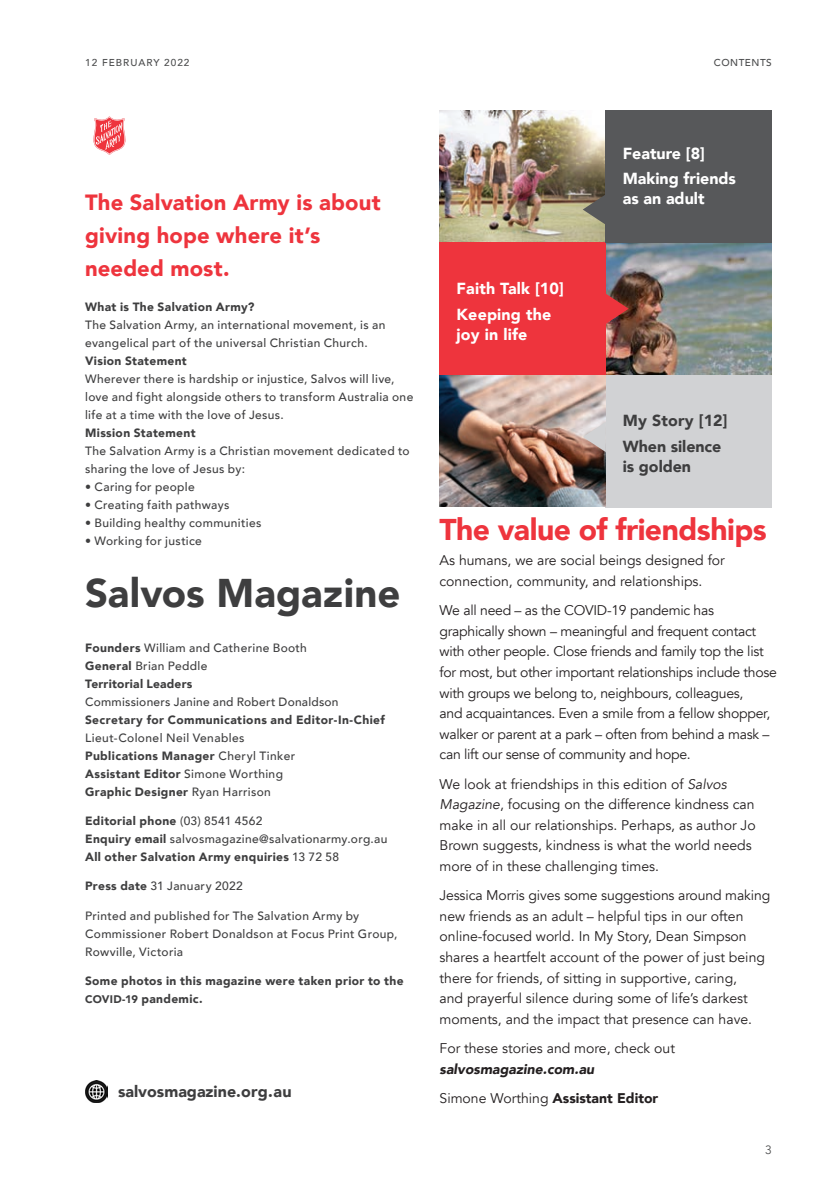
<style>
.page{position:relative;width:840px;height:1191px;background:#fff}
.page>*{position:absolute;margin:0;border:0;box-sizing:border-box;transform-origin:0 0}
.t1{font:900 40px "Avenir";color:#3e3e3f}
.Salvos_Header{font:900 30px "Avenir";letter-spacing:-.02em;color:#ee343d}
.Salvos_Header-2{font:900 22px/33px "Avenir";letter-spacing:.005em;color:#ee343d}
.Contents{font:900 16px/20px "Avenir";color:#fff}
.Contents-2{font:900 16px/20px "Avenir";letter-spacing:-.005em;color:#3e3e3f}
.Gotham_Book_Body_Tex{font:900 16px "Avenir";color:#3e3e3f}
.Editorial_text{font:14px/20.6px "Avenir";color:#231f20}
.Editorial_text-2{font:14px/20.6px "Avenir";letter-spacing:-.02em;color:#231f20}
.Editorial_text-3{font:900 14px "Avenir";color:#231f20}
.Editorial_Details{font:500 12px/18px "Avenir";letter-spacing:.03em;color:#3e3e3f}
.Editorial_Details-2{font:900 12px/18px "Avenir";letter-spacing:.03em;color:#3e3e3f}
.t2{font:12px "Avenir";color:#4b4c4d}
.Page_name_-_Right{font:500 10px "Avenir";letter-spacing:.05em;color:#4b4c4d}
.s1{font-weight:900}
.s2{font-weight:500}
.s3{font-size:11px}
.s4{font-style:italic}
.s5{font-weight:900;font-style:italic}
.s6{font-weight:400}
</style>
<div class="page">
<svg style="left:93px;top:117px;width:32px;height:38px"></svg>
<img style="left:85px;top:1080px;width:22px;height:22px">
<img style="left:605px;top:243px;width:166px;height:132px">
<div style="left:605px;top:375px;width:166px;height:132px;background:#d1d2d4"></div>
<img style="left:439px;top:375px;width:166px;height:132px">
<img style="left:439px;top:110px;width:166px;height:133px">
<div style="left:439px;top:243px;width:166px;height:132px;background:#ee343d"></div>
<div style="left:605px;top:110px;width:166px;height:133px;background:#57585a"></div>
<svg style="left:605px;top:293px;width:23px;height:31px"></svg>
<svg style="left:582px;top:422px;width:23px;height:30px"></svg>
<svg style="left:582px;top:194px;width:23px;height:31px"></svg>
<p class="Page_name_-_Right" style="left:85px;top:54px;width:32px">12 Febr</p>
<p class="Page_name_-_Right" style="left:130px;top:54px;width:61px">uary 2022</p>
<p class="Page_name_-_Right" style="left:713px;top:54px;width:59px">CONTENTS</p>
<p class="Salvos_Header-2" style="left:85px;top:185px;width:297px">The Salvation Army is about giving hope where it’s needed most.</p>
<p class="Editorial_Details-2" style="left:85px;top:297px;width:171px">What is The Salvation Army?</p>
<p class="Editorial_Details" style="left:85px;top:315px;width:301px">The Salvation Army, an international movement, is an evangelical part of the universal Christian Church.</p>
<p class="Editorial_Details-2" style="left:85px;top:351px;width:103px">Vision Statement</p>
<p class="Editorial_Details" style="left:85px;top:369px;width:329px">Wherever there is hardship or injustice, Salvos will live, love and fight alongside others to transform Australia one life at a time with the love of Jesus.</p>
<p class="Editorial_Details-2" style="left:85px;top:423px;width:112px">Mission Statement</p>
<p class="Editorial_Details" style="left:85px;top:441px;width:326px">The Salvation Army is a Christian movement dedicated to sharing the love of Jesus by:</p>
<p class="Editorial_Details" style="left:85px;top:477px;width:111px">• Caring for people</p>
<p class="Editorial_Details" style="left:85px;top:495px;width:146px">• Creating faith pathways</p>
<p class="Editorial_Details" style="left:85px;top:513px;width:178px">• Building healthy communities</p>
<p class="Editorial_Details" style="left:85px;top:531px;width:118px">• Working for justice</p>
<p class="t1" style="left:85px;top:558px;width:316px">Salvos Magazine</p>
<p class="Editorial_Details" style="left:85px;top:638px;width:301px"><span class="s1">Founders</span> William and Catherine Booth<br><span class="s1">General</span> Brian Peddle<br><span class="s1">Territorial Leaders<br></span>Commissioners Janine and Robert Donaldson <span class="s1">Secretary for Communications and Editor-In-Chief </span>Lieut-Colonel Neil Venables<br><span class="s1">Publications Manager</span> Cheryl Tinker<br><span class="s1">Assistant Editor</span> Simone Worthing<br><span class="s1">Graphic Designer</span> Ryan Harrison</p>
<p class="Editorial_Details-2" style="left:85px;top:811px;width:304px">Editorial phone <span class="s2">(03) 8541 4562<br></span>Enquiry email <span class="s2">salvosmagazine@salvationarmy.org.au<br></span>All other Salvation Army enquiries <span class="s2">13 72 58</span></p>
<p class="Editorial_Details" style="left:85px;top:876px;width:159px"><span class="s1">Press date</span> 31 January 2022</p>
<p class="Editorial_Details" style="left:85px;top:906px;width:314px">Printed and published for The Salvation Army by<br>Commissioner Robert Donaldson at Focus Print Group,<br>Rowville, Victoria</p>
<p class="Editorial_Details-2" style="left:85px;top:971px;width:320px">Some photos in this magazine were taken prior to the<br><span class="s3">COVID-19</span> pandemic.</p>
<p class="Gotham_Book_Body_Tex" style="left:118px;top:1077px;width:175px">salvosmagazine.org.au</p>
<p class="Contents" style="left:456px;top:278px;width:109px">Faith Talk [10]</p>
<p class="Contents" style="left:456px;top:304px;width:96px">Keeping the joy in life</p>
<p class="Contents" style="left:622px;top:143px;width:84px">Feature [8]</p>
<p class="Contents" style="left:622px;top:168px;width:115px">Making friends as an adult</p>
<p class="Contents-2" style="left:622px;top:410px;width:106px">My Story [12]</p>
<p class="Contents-2" style="left:622px;top:436px;width:100px">When silence is golden</p>
<p class="Salvos_Header" style="left:439px;top:504px;width:328px">The value of friendships</p>
<p class="Editorial_text" style="left:439px;top:550px;width:286px">As humans, we are social beings designed for connection, community, and relationships.</p>
<p class="Editorial_text-2" style="left:439px;top:600px;width:339px">We all need – as the COVID-19 pandemic has graphically shown – meaningful and frequent contact with other people. Close friends and family top the list for most, but other important relationships include those with groups we belong to, neighbours, colleagues,<br>and acquaintances. Even a smile from a fellow shopper, walker or parent at a park – often from behind a mask – can lift our sense of community and hope.</p>
<p class="Editorial_text" style="left:439px;top:773px;width:317px">We look at friendships in this edition of <span class="s4">Salvos Magazine</span>, focusing on the difference kindness can make in all our relationships. Perhaps, as author Jo Brown suggests, kindness is what the world needs more of in these challenging times.</p>
<p class="Editorial_text" style="left:439px;top:885px;width:332px">Jessica Morris gives some suggestions around making new friends as an adult – helpful tips in our often online-focused world. In My Story, Dean Simpson shares a heartfelt account of the power of just being there for friends, of sitting in supportive, caring,<br>and prayerful silence during some of life’s darkest moments, and the impact that presence can have.</p>
<p class="Editorial_text" style="left:439px;top:1038px;width:237px">For these stories and more, check out <span class="s5">salvosmagazine.com.au</span></p>
<p class="Editorial_text-3" style="left:439px;top:1085px;width:220px"><span class="s6">Simone Worthing</span> Assistant Editor</p>
<p class="t2" style="left:764px;top:1142px;width:8px">3</p>
</div>
